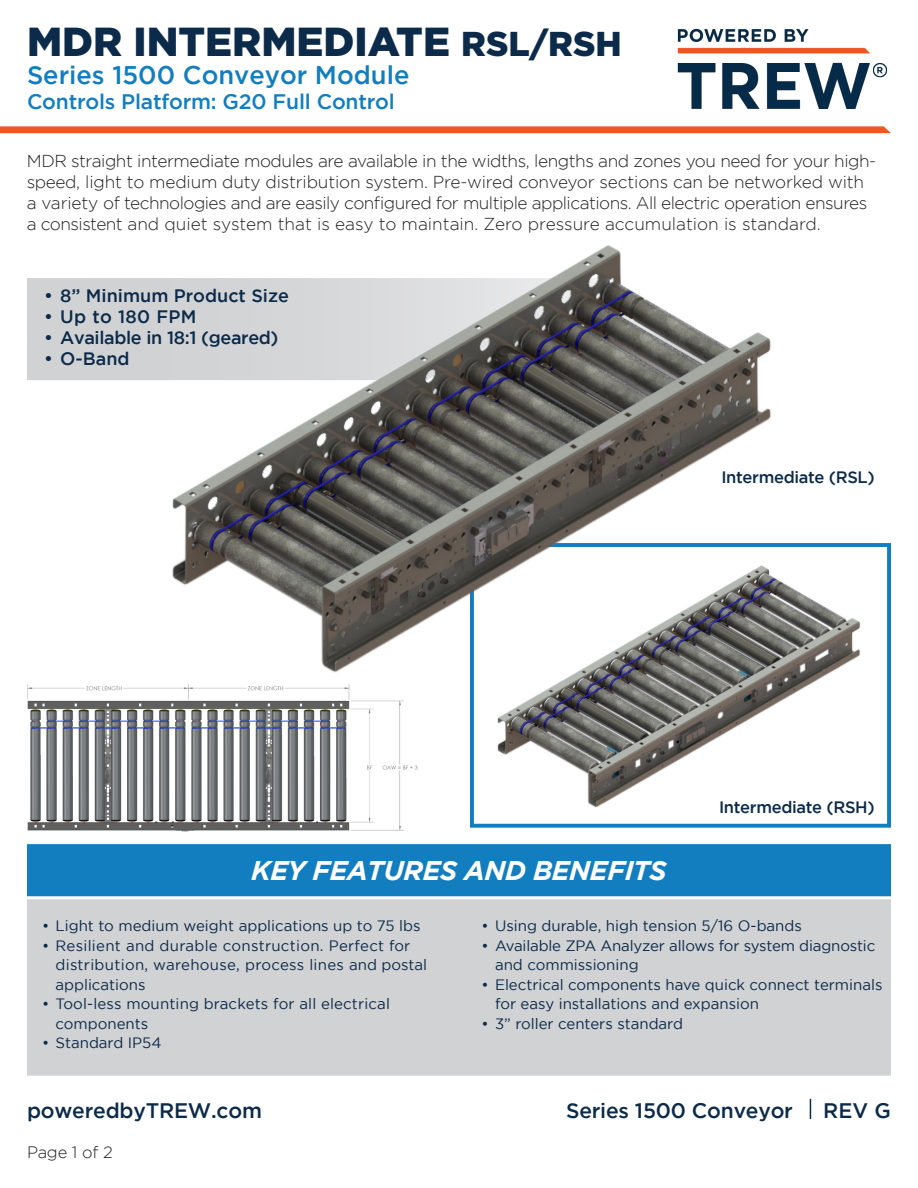
<style>
.page{position:relative;width:918px;height:1188px;background:#fff}
.page>*{position:absolute;margin:0;border:0;box-sizing:border-box;transform-origin:0 0}
.t1{font:900 40.5px "Gotham";color:#0c2a49}
.t2{font:italic 700 27px "Gotham";letter-spacing:-.02em;color:#fff}
.t3{font:500 25.5px "Gotham";color:#127dbf}
.t4{font:500 21px "Gotham";letter-spacing:-.01em;color:#0c2a49}
.t5{font:500 21px "Gotham";letter-spacing:-.01em;color:#127dbf}
.t6{font:500 18px "Gotham";color:#0c2a49}
.t7{font:500 18px "Gotham";letter-spacing:-.02em;color:#0c2a49}
.t8{font:500 18px "Gotham";letter-spacing:.02em;color:#0c2a49}
.t9{font:300 17.25px/21px "Gotham";letter-spacing:-.025em;color:#231f20}
.t10{font:500 16.5px "Gotham";letter-spacing:-.02em;color:#0c2a49}
.t11{font:300 16.5px "Gotham";letter-spacing:-.01em;color:#231f20}
.t12{font:15px/19.5px "Gotham";color:#0c2a49}
.t13{font:15px/19.5px "Gotham";letter-spacing:.02em;color:#0c2a49}
.s1{font-size:34.5px}
</style>
<div class="page">
<svg style="left:810px;top:1099px;width:1px;height:20px"></svg>
<img style="left:677px;top:28px;width:211px;height:81px">
<img style="left:27px;top:684px;width:391px;height:148px">
<div style="left:27px;top:278px;width:129px;height:102px;background:#d1d2d4"></div>
<div style="left:28px;top:900px;width:862px;height:175px;background:#d1d2d4"></div>
<div style="left:27px;top:899px;width:864px;height:177px;border:2px solid #d1d2d4"></div>
<div style="left:28px;top:845px;width:862px;height:51px;background:#127dbf"></div>
<div style="left:27px;top:844px;width:864px;height:52px;border:2px solid #127dbf"></div>
<svg style="left:0;top:126px;width:891px;height:7px;background:#f05e32"></svg>
<img style="left:497px;top:583px;width:363px;height:225px">
<div style="left:470px;top:543px;width:421px;height:285px;border:4px solid #127dbf"></div>
<img style="left:156px;top:245px;width:628px;height:443px">
<p class="t1" style="left:27px;top:18px;width:596px">MDR INTERMEDIATE <span class="s1">RSL/RSH</span></p>
<p class="t3" style="left:27px;top:61px;width:384px">Series 1500 Conveyor Module</p>
<p class="t5" style="left:27px;top:90px;width:369px">Controls Platform: G20 Full Control</p>
<p class="t9" style="left:27px;top:150px;width:851px">MDR straight intermediate modules are available in the widths, lengths and zones you need for your high&shy;speed, light to medium duty distribution system. Pre-wired conveyor sections can be networked with a variety of technologies and are easily configured for multiple applications. All electric operation ensures a consistent and quiet system that is easy to maintain. Zero pressure accumulation is standard.</p>
<p class="t6" style="left:44px;top:285px;width:246px">• 8” Minimum Product Size</p>
<p class="t8" style="left:44px;top:306px;width:154px">• Up to 180 FPM</p>
<p class="t7" style="left:44px;top:327px;width:236px">• Available in 18:1 (geared)</p>
<p class="t6" style="left:44px;top:348px;width:87px">• O-Band</p>
<p class="t10" style="left:721px;top:467px;width:155px">Intermediate (RSL)</p>
<p class="t2" style="left:251px;top:855px;width:417px">KEY FEATURES AND BENEFITS</p>
<p class="t10" style="left:719px;top:797px;width:157px">Intermediate (RSH)</p>
<p class="t12" style="left:42px;top:916px;width:380px">• Light to medium weight applications up to 75 lbs</p>
<p class="t13" style="left:56px;top:935px;width:373px;text-indent:-14px">• Resilient and durable construction. Perfect for distribution, warehouse, process lines and postal applications</p>
<p class="t12" style="left:56px;top:994px;width:336px;text-indent:-14px">• Tool-less mounting brackets for all electrical components</p>
<p class="t12" style="left:42px;top:1033px;width:121px">• Standard IP54</p>
<p class="t12" style="left:482px;top:916px;width:322px">• Using durable, high tension 5/16 O-bands</p>
<p class="t12" style="left:495px;top:935px;width:382px;text-indent:-14px">• Available ZPA Analyzer allows for system diagnostic and commissioning</p>
<p class="t12" style="left:495px;top:974px;width:389px;text-indent:-14px">• Electrical components have quick connect terminals for easy installations and expansion</p>
<p class="t12" style="left:482px;top:1013px;width:203px">• 3” roller centers standard</p>
<p class="t4" style="left:27px;top:1098px;width:236px">poweredbyTREW.com</p>
<p class="t4" style="left:566px;top:1098px;width:228px">Series 1500 Conveyor</p>
<p class="t4" style="left:823px;top:1098px;width:69px">REV G</p>
<p class="t11" style="left:27px;top:1143px;width:87px">Page 1 of 2</p>
</div>
